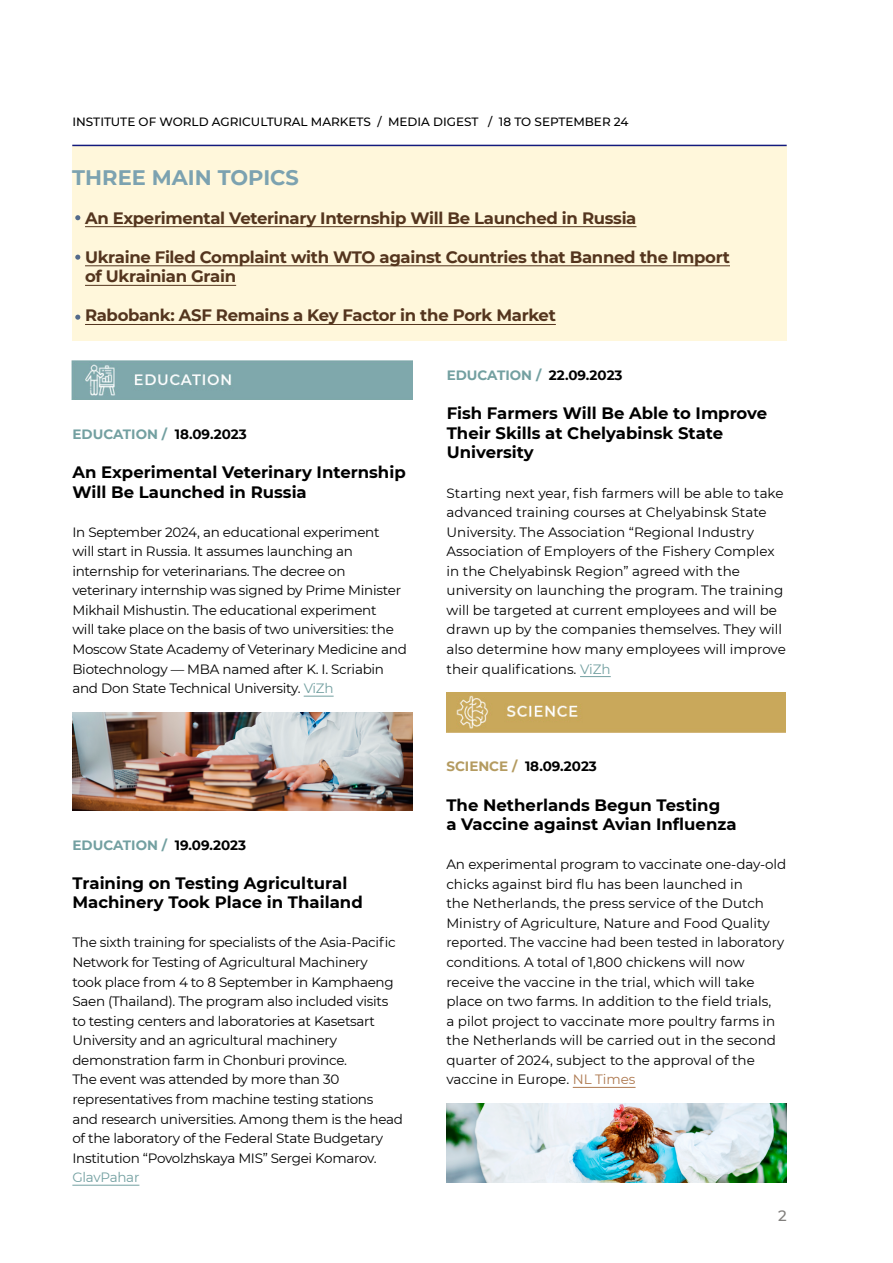
<style>
.page{position:relative;width:893px;height:1263px;background:#fff}
.page>*{position:absolute;margin:0;border:0;box-sizing:border-box;transform-origin:0 0}
.t1{font:700 21px "Montserrat";color:#7ca2b0}
.t2{font:700 16.5px/19.5px "Montserrat";color:#000}
.t3{font:700 16.5px/19.5px "Montserrat";letter-spacing:-.02em;color:#54351e}
.t4{font:500 15px "Montserrat";color:#817f7d}
.t5{font:13.5px/19.5px "Montserrat";color:#000}
.t6{font:13.5px/19.5px "Montserrat";letter-spacing:-.02em;color:#000}
.t7{font:700 13.5px "Montserrat";color:#73a0a1}
.t8{font:700 13.5px "Montserrat";color:#000}
.t9{font:13.5px "Montserrat";letter-spacing:-.02em;color:#73a0a1}
.t10{font:500 12px "Montserrat";color:#000}
.s1{color:#000}
.s2{color:#73a0a1}
.s3{color:#b49b60}
.s4{color:#ae7950}
</style>
<div class="page">
<div style="left:72px;top:145px;width:715px;height:196px;background:#fff7db"></div>
<hr style="left:304px;top:696px;width:30px;height:1px;background:#73a0a1">
<hr style="left:72px;top:1185px;width:67px;height:1px;background:#73a0a1">
<hr style="left:580px;top:676px;width:31px;height:1px;background:#73a0a1">
<hr style="left:85px;top:226px;width:551px;height:1px;background:#54351e">
<hr style="left:85px;top:265px;width:645px;height:1px;background:#54351e">
<hr style="left:85px;top:285px;width:151px;height:1px;background:#54351e">
<hr style="left:85px;top:324px;width:471px;height:1px;background:#54351e">
<hr style="left:72px;top:145px;width:715px;height:1px;background:#131a7d">
<svg style="left:75px;top:215px;width:5px;height:5px"></svg>
<svg style="left:75px;top:255px;width:5px;height:5px"></svg>
<svg style="left:75px;top:315px;width:5px;height:5px"></svg>
<img style="left:72px;top:361px;width:340px;height:39px">
<hr style="left:573px;top:1087px;width:63px;height:1px;background:#ae7950">
<img style="left:446px;top:693px;width:340px;height:39px">
<img style="left:72px;top:713px;width:340px;height:97px">
<img style="left:446px;top:1104px;width:341px;height:78px">
<p class="t10" style="left:72px;top:113px;width:558px">INSTITUTE OF WORLD AGRICULTURAL MARKETS / MEDIA DIGEST / 18 TO SEPTEMBER 24</p>
<h1 class="t1" style="left:72px;top:162px;width:228px">THREE MAIN TOPICS</h1>
<p class="t3" style="left:85px;top:207px;width:553px">An Experimental Veterinary Internship Will Be Launched in Russia</p>
<p class="t3" style="left:85px;top:246px;width:646px">Ukraine Filed Complaint with WTO against Countries that Banned the Import of Ukrainian Grain</p>
<p class="t3" style="left:85px;top:305px;width:472px">Rabobank: ASF Remains a Key Factor in the Pork Market</p>
<p class="t7" style="left:72px;top:424px;width:176px">EDUCATION / <span class="s1">18.09.2023</span></p>
<p class="t2" style="left:72px;top:461px;width:335px">An Experimental Veterinary Internship<br>Will Be Launched in Russia</p>
<p class="t6" style="left:72px;top:522px;width:336px">In September 2024, an educational experiment<br>will start in Russia. It assumes launching an internship for veterinarians. The decree on veterinary internship was signed by Prime Minister Mikhail Mishustin. The educational experiment<br>will take place on the basis of two universities: the Moscow State Academy of Veterinary Medicine and Biotechnology — MBA named after K. I. Scriabin and Don State Technical University. <span class="s2">ViZh</span></p>
<p class="t7" style="left:72px;top:835px;width:175px">EDUCATION / <span class="s1">19.09.2023</span></p>
<p class="t2" style="left:72px;top:872px;width:292px">Training on Testing Agricultural<br>Machinery Took Place in Thailand</p>
<p class="t6" style="left:72px;top:932px;width:332px">The sixth training for specialists of the Asia-Pacific Network for Testing of Agricultural Machinery<br>took place from 4 to 8 September in Kamphaeng Saen (Thailand). The program also included visits to testing centers and laboratories at Kasetsart University and an agricultural machinery demonstration farm in Chonburi province.<br>The event was attended by more than 30 representatives from machine testing stations<br>and research universities. Among them is the head of the laboratory of the Federal State Budgetary Institution “Povolzhskaya MIS” Sergei Komarov.</p>
<p class="t9" style="left:72px;top:1168px;width:69px">GlavPahar</p>
<p class="t7" style="left:447px;top:366px;width:177px">EDUCATION / <span class="s1">22.09.2023</span></p>
<p class="t2" style="left:447px;top:403px;width:322px">Fish Farmers Will Be Able to Improve<br>Their Skills at Chelyabinsk State<br>University</p>
<p class="t5" style="left:447px;top:482px;width:341px">Starting next year, fish farmers will be able to take advanced training courses at Chelyabinsk State University. The Association “Regional Industry Association of Employers of the Fishery Complex in the Chelyabinsk Region” agreed with the university on launching the program. The training will be targeted at current employees and will be drawn up by the companies themselves. They will also determine how many employees will improve their qualifications. <span class="s2">ViZh</span></p>
<p class="t8" style="left:446px;top:757px;width:152px"><span class="s3">SCIENCE /</span> 18.09.2023</p>
<p class="t2" style="left:446px;top:794px;width:292px">The Netherlands Begun Testing<br>a Vaccine against Avian Influenza</p>
<p class="t5" style="left:446px;top:854px;width:341px">An experimental program to vaccinate one-day-old chicks against bird flu has been launched in<br>the Netherlands, the press service of the Dutch Ministry of Agriculture, Nature and Food Quality reported. The vaccine had been tested in laboratory conditions. A total of 1,800 chickens will now receive the vaccine in the trial, which will take place on two farms. In addition to the field trials,<br>a pilot project to vaccinate more poultry farms in the Netherlands will be carried out in the second quarter of 2024, subject to the approval of the vaccine in Europe. <span class="s4">NL Times</span></p>
<p class="t4" style="left:778px;top:1205px;width:10px">2</p>
</div>
